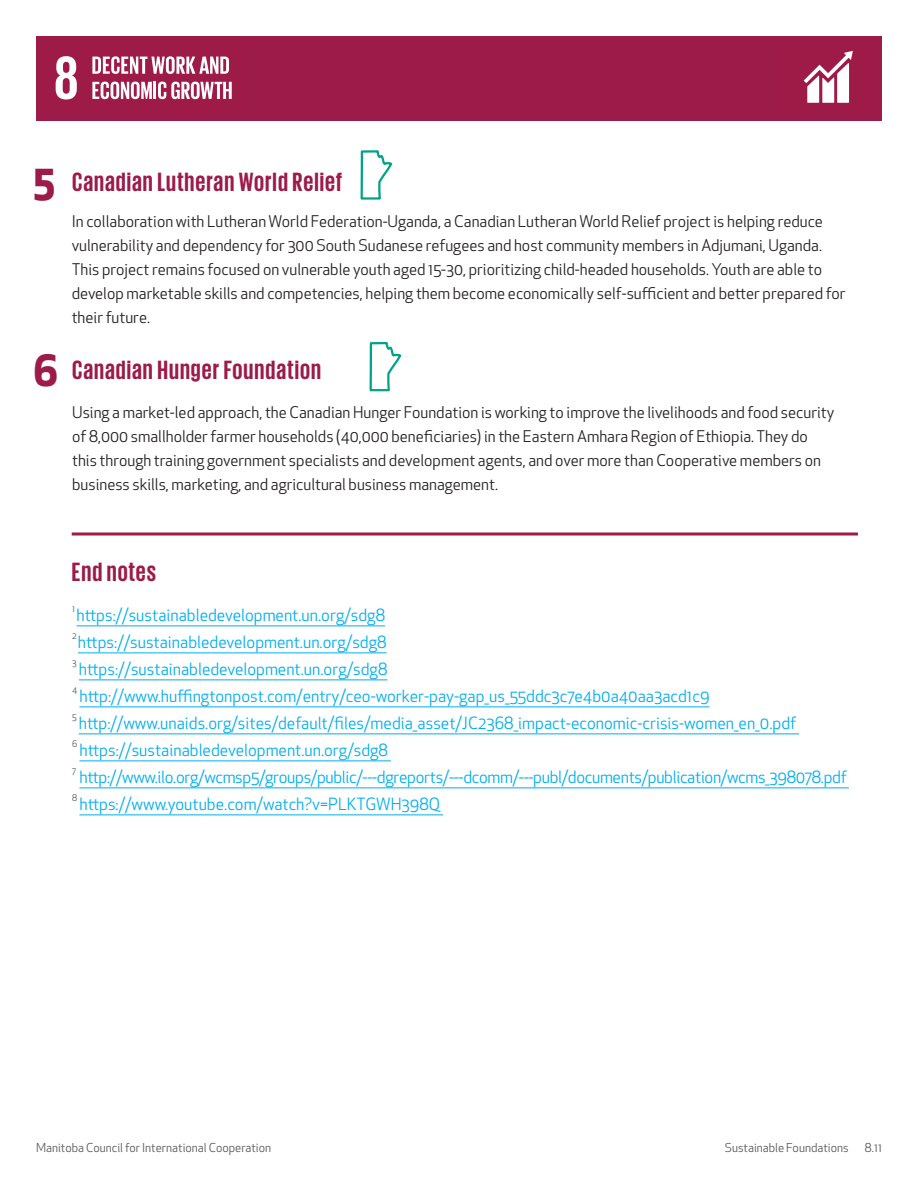
<style>
.page{position:relative;width:918px;height:1188px;background:#fff}
.page>*{position:absolute;margin:0;border:0;box-sizing:border-box;transform-origin:0 0}
.t1{font:700 42px "Apex New";color:#9c1b48}
.t2{font:700 27px "Giorgio Sans";letter-spacing:.04em;color:#9c1b48}
.Footnotes{font:16.5px "Apex New";color:#00aeef}
.Footnotes-2{font:16.5px "Apex New";letter-spacing:-.02em;color:#00aeef}
.t3{font:15.75px/24px "Apex New";color:#231f20}
.t4{font:12px "Apex New";color:#57585a}
.Footnotes-3{font:9px "Apex New";color:#57585a}
</style>
<div class="page">
<div style="left:36px;top:36px;width:846px;height:85px;background:#9c1b48"></div>
<svg style="left:72px;top:532px;width:786px;height:4px;background:#b45375"></svg>
<hr style="left:76px;top:626px;width:309px;height:1px;background:#00aeef">
<hr style="left:78px;top:652px;width:309px;height:1px;background:#00aeef">
<hr style="left:79px;top:680px;width:308px;height:1px;background:#00aeef">
<hr style="left:79px;top:706px;width:631px;height:1px;background:#00aeef">
<hr style="left:79px;top:734px;width:720px;height:1px;background:#00aeef">
<hr style="left:79px;top:760px;width:312px;height:1px;background:#00aeef">
<hr style="left:80px;top:788px;width:769px;height:1px;background:#00aeef">
<hr style="left:79px;top:814px;width:364px;height:1px;background:#00aeef">
<svg style="left:56px;top:56px;width:21px;height:44px"></svg>
<svg style="left:92px;top:56px;width:137px;height:18px"></svg>
<svg style="left:92px;top:82px;width:140px;height:17px"></svg>
<svg style="left:360px;top:150px;width:33px;height:50px"></svg>
<svg style="left:369px;top:342px;width:33px;height:50px"></svg>
<svg style="left:804px;top:51px;width:49px;height:52px"></svg>
<p class="t1" style="left:33px;top:149px;width:24px">5</p>
<p class="t2" style="left:72px;top:168px;width:272px">Canadian Lutheran World Relief</p>
<p class="t3" style="left:72px;top:209px;width:775px">In collaboration with Lutheran World Federation-Uganda, a Canadian Lutheran World Relief project is helping reduce vulnerability and dependency for 300 South Sudanese refugees and host community members in Adjumani, Uganda.<br>This project remains focused on vulnerable youth aged 15-30, prioritizing child-headed households. Youth are able to develop marketable skills and competencies, helping them become economically self-sufficient and better prepared for their future.</p>
<p class="t1" style="left:33px;top:340px;width:27px">6</p>
<p class="t2" style="left:72px;top:356px;width:250px">Canadian Hunger Foundation</p>
<p class="t3" style="left:72px;top:400px;width:764px">Using a market-led approach, the Canadian Hunger Foundation is working to improve the livelihoods and food security of 8,000 smallholder farmer households (40,000 beneficiaries) in the Eastern Amhara Region of Ethiopia. They do this through training government specialists and development agents, and over more than Cooperative members on business skills, marketing, and agricultural business management.</p>
<p class="t2" style="left:72px;top:559px;width:86px">End notes</p>
<p class="Footnotes-3" style="left:72px;top:603px;width:4px">1</p>
<p class="Footnotes" style="left:76px;top:605px;width:310px">https://sustainabledevelopment.un.org/sdg8</p>
<p class="Footnotes-3" style="left:72px;top:630px;width:6px">2</p>
<p class="Footnotes" style="left:78px;top:632px;width:310px">https://sustainabledevelopment.un.org/sdg8</p>
<p class="Footnotes-3" style="left:72px;top:657px;width:6px">3</p>
<p class="Footnotes" style="left:79px;top:659px;width:310px">https://sustainabledevelopment.un.org/sdg8</p>
<p class="Footnotes-3" style="left:72px;top:684px;width:7px">4</p>
<p class="Footnotes" style="left:79px;top:686px;width:632px">http://www.huffingtonpost.com/entry/ceo-worker-pay-gap_us_55ddc3c7e4b0a40aa3acd1c9</p>
<p class="Footnotes-3" style="left:72px;top:711px;width:6px">5</p>
<p class="Footnotes" style="left:79px;top:713px;width:719px">http://www.unaids.org/sites/default/files/media_asset/JC2368_impact-economic-crisis-women_en_0.pdf</p>
<p class="Footnotes-3" style="left:72px;top:738px;width:7px">6</p>
<p class="Footnotes" style="left:79px;top:740px;width:310px">https://sustainabledevelopment.un.org/sdg8</p>
<p class="Footnotes-3" style="left:72px;top:765px;width:5px">7</p>
<p class="Footnotes-2" style="left:80px;top:767px;width:769px">http://www.ilo.org/wcmsp5/groups/public/---dgreports/---dcomm/---publ/documents/publication/wcms_398078.pdf</p>
<p class="Footnotes-3" style="left:72px;top:792px;width:7px">8</p>
<p class="Footnotes" style="left:79px;top:794px;width:362px">https://www.youtube.com/watch?v=PLKTGWH398Q</p>
<p class="t4" style="left:36px;top:1140px;width:237px">Manitoba Council for International Cooperation</p>
<p class="t4" style="left:725px;top:1140px;width:125px">Sustainable Foundations</p>
<p class="t4" style="left:865px;top:1140px;width:19px">8.11</p>
</div>
